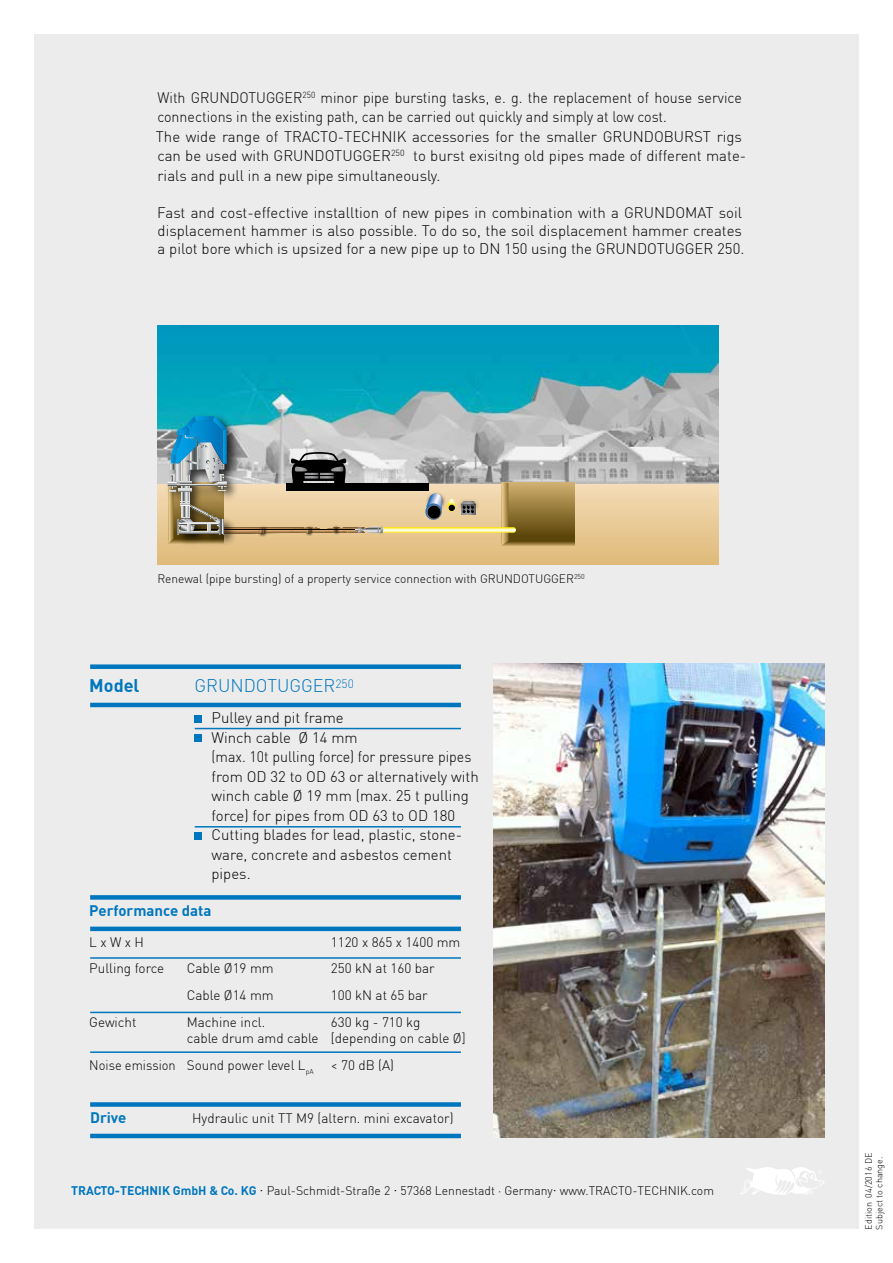
<style>
.page{position:relative;width:893px;height:1263px;background:#fff}
.page>*{position:absolute;margin:0;border:0;box-sizing:border-box;transform-origin:0 0}
.t1{font:300 18px "DIN";color:#0076be}
.t2{font:700 18px "DIN";color:#0076be}
.t3{font:300 15px/19.5px "DIN";color:#000}
.t4{font:300 15px/19.5px "DIN";color:#000;scale:.95 1}
.t5{font:700 15px "DIN";color:#0076be}
.t6{font:300 13.5px/16.2px "DIN";color:#000}
.t7{font:300 13.5px "DIN";color:#000;scale:.95 1}
.t8{font:300 12.3px "DIN";color:#000}
.t9{font:300 12px "DIN";color:#000}
.t10{font:300 9px/10.8px "DIN";color:#000}
.s1{font-weight:700;color:#0076be}
.s2{font-family:"Arial";font-weight:400}
</style>
<div class="page">
<div style="left:34px;top:34px;width:825px;height:1195px;background:#ececec"></div>
<img style="left:157px;top:326px;width:561px;height:158px">
<div style="left:157px;top:484px;width:561px;height:80px;background:linear-gradient(to bottom,#f4dcb7,#dfba7a)"></div>
<svg style="left:516px;top:483px;width:58px;height:57px"></svg>
<svg style="left:516px;top:540px;width:58px;height:6px"></svg>
<img style="left:157px;top:401px;width:95px;height:157px">
<img style="left:162px;top:411px;width:80px;height:139px">
<svg style="left:168px;top:416px;width:348px;height:130px"></svg>
<hr style="left:90px;top:927px;width:371px;height:4px;background:#0076be">
<div style="left:90px;top:895px;width:371px;height:5px;background:#0076be"></div>
<hr style="left:90px;top:703px;width:371px;height:4px;background:#0076be">
<div style="left:90px;top:664px;width:371px;height:5px;background:#0076be"></div>
<hr style="left:90px;top:957px;width:371px;height:2px;background:#0076be">
<hr style="left:195px;top:826px;width:266px;height:1px;background:#0076be">
<hr style="left:195px;top:728px;width:266px;height:1px;background:#0076be">
<hr style="left:90px;top:1012px;width:371px;height:1px;background:#0076be">
<hr style="left:90px;top:1051px;width:371px;height:2px;background:#0076be">
<div style="left:195px;top:715px;width:7px;height:7px;background:#0076be"></div>
<div style="left:195px;top:735px;width:7px;height:7px;background:#0076be"></div>
<div style="left:195px;top:832px;width:7px;height:7px;background:#0076be"></div>
<img style="left:493px;top:663px;width:332px;height:475px">
<svg style="left:740px;top:1167px;width:85px;height:28px"></svg>
<hr style="left:90px;top:1134px;width:371px;height:4px;background:#0076be">
<div style="left:90px;top:1102px;width:371px;height:5px;background:#0076be"></div>
<p class="t4" style="left:156px;top:87px;width:623px">With GRUNDOTUGGER<sup>250</sup> minor pipe bursting tasks, e. g. the replacement of house service connections in the existing path, can be carried out quickly and simply at low cost.<br>The wide range of TRACTO-TECHNIK accessories for the smaller GRUNDOBURST rigs can be used with GRUNDOTUGGER<sup>250</sup> to burst exisitng old pipes made of different mate&shy;rials and pull in a new pipe simultaneously.</p>
<p class="t3" style="left:157px;top:204px;width:588px;line-height:18px">Fast and cost-effective installtion of new pipes in combination with a GRUNDOMAT soil displacement hammer is also possible. To do so, the soil displacement hammer creates a pilot bore which is upsized for a new pipe up to DN 150 using the GRUNDOTUGGER 250.</p>
<p class="t9" style="left:157px;top:572px;width:429px">Renewal (pipe bursting) of a property service connection with GRUNDOTUGGER<sup>250</sup></p>
<p class="t2" style="left:89px;top:674px;width:52px">Model</p>
<p class="t1" style="left:195px;top:675px;width:161px">GRUNDOTUGGER<sup>250</sup></p>
<p class="t3" style="left:212px;top:708px;width:269px">Pulley and pit frame<br>Winch cable Ø 14 mm<br>(max. 10t pulling force) for pressure pipes from OD 32 to OD 63 or alternatively with winch cable Ø 19 mm (max. 25 t pulling force) for pipes from OD 63 to OD 180<br>Cutting blades for lead, plastic, stone&shy;ware, concrete and asbestos cement pipes.</p>
<p class="t5" style="left:89px;top:901px;width:124px">Performance data</p>
<p class="t6" style="left:89px;top:933px;width:56px">L x W x H</p>
<p class="t6" style="left:331px;top:933px;width:131px">1120 x 865 x 1400 mm</p>
<p class="t6" style="left:89px;top:960px;width:76px">Pulling force</p>
<p class="t6" style="left:187px;top:960px;width:88px">Cable Ø19 mm</p>
<p class="t6" style="left:331px;top:960px;width:105px">250 kN at 160 bar</p>
<p class="t6" style="left:187px;top:987px;width:88px">Cable Ø14 mm</p>
<p class="t6" style="left:331px;top:987px;width:98px">100 kN at 65 bar</p>
<p class="t6" style="left:89px;top:1014px;width:49px">Gewicht</p>
<p class="t6" style="left:187px;top:1014px;width:80px">Machine incl.</p>
<p class="t6" style="left:187px;top:1014px;width:280px;text-indent:144px">630 kg - 710 kg<br>cable drum amd cable [depending on cable Ø]</p>
<p class="t7" style="left:89px;top:1057px;width:238px">Noise emission Sound power level L<sub>pA</sub></p>
<p class="t6" style="left:331px;top:1057px;width:65px">&lt; 70 dB (A)</p>
<p class="t5" style="left:90px;top:1108px;width:38px">Drive</p>
<p class="t6" style="left:192px;top:1110px;width:263px">Hydraulic unit TT M9 (altern. mini excavator)</p>
<p class="t8" style="left:71px;top:1183px;width:644px"><span class="s1">TRACTO-TECHNIK GmbH &amp; Co. KG</span> <span class="s2">·</span> Paul-Schmidt-Straße 2 <span class="s2">·</span> 57368 Lennestadt · Germany<span class="s2">·</span> www.TRACTO-TECHNIK.com</p>
<p class="t10" style="left:863px;top:1229px;width:78px;rotate:-90deg">Edition 04/2016 DE<br>Subject to change.</p>
</div>
